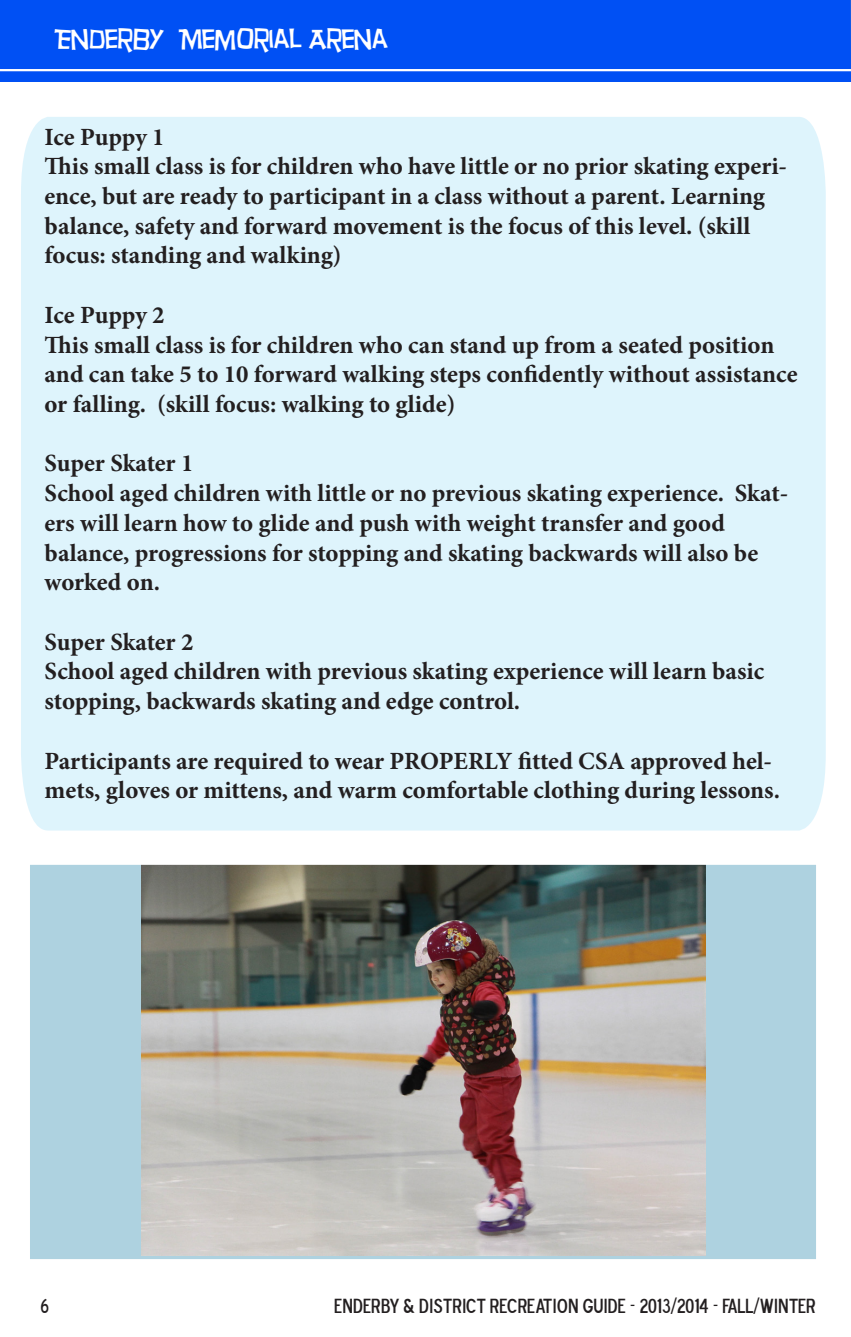
<style>
.page{position:relative;width:851px;height:1337px;background:#fff}
.page>*{position:absolute;margin:0;border:0;box-sizing:border-box;transform-origin:0 0}
.t1{font:27px "Hurry Up";color:#fff}
.t2{font:700 24.75px/29.7px "Minion Pro";color:#231f20}
.t3{font:20.25px "Blue Highway D Type";color:#231f20}
</style>
<div class="page">
<div style="left:0;top:0;width:850px;height:81px;background:#0050f4"></div>
<hr style="left:0;top:69px;width:850px;height:2px;background:#fff">
<hr style="left:850px;top:0;width:1px;height:81px;background:#6682a9">
<div style="left:21px;top:117px;width:804px;height:713px;background:#def4fc"></div>
<div style="left:25px;top:860px;width:795px;height:403px;background:#aed2e0"></div>
<img style="left:141px;top:866px;width:564px;height:390px">
<div style="left:21px;top:856px;width:804px;height:412px;border:9px solid #fff"></div>
<p class="t1" style="left:53px;top:24px;width:336px">ENDERBY MEMORIAL ARENA</p>
<p class="t2" style="left:45px;top:121px;width:122px">Ice Puppy 1</p>
<p class="t2" style="left:45px;top:151px;width:744px">This small class is for children who have little or no prior skating experi&shy;ence, but are ready to participant in a class without a parent. Learning balance, safety and forward movement is the focus of this level. (skill focus: standing and walking)</p>
<p class="t2" style="left:45px;top:300px;width:122px">Ice Puppy 2</p>
<p class="t2" style="left:45px;top:329px;width:754px">This small class is for children who can stand up from a seated position and can take 5 to 10 forward walking steps confidently without assistance or falling. (skill focus: walking to glide)</p>
<p class="t2" style="left:45px;top:448px;width:150px">Super Skater 1</p>
<p class="t2" style="left:45px;top:478px;width:745px">School aged children with little or no previous skating experience. Skat&shy;ers will learn how to glide and push with weight transfer and good balance, progressions for stopping and skating backwards will also be worked on.</p>
<p class="t2" style="left:45px;top:626px;width:150px">Super Skater 2</p>
<p class="t2" style="left:45px;top:656px;width:721px">School aged children with previous skating experience will learn basic stopping, backwards skating and edge control.</p>
<p class="t2" style="left:45px;top:745px;width:737px">Participants are required to wear PROPERLY fitted CSA approved hel&shy;mets, gloves or mittens, and warm comfortable clothing during lessons.</p>
<p class="t3" style="left:40px;top:1292px;width:10px">6</p>
<p class="t3" style="left:334px;top:1292px;width:482px">ENDERBY &amp; DISTRICT RECREATION GUIDE - 2013/2014 - FALL/WINTER</p>
</div>
